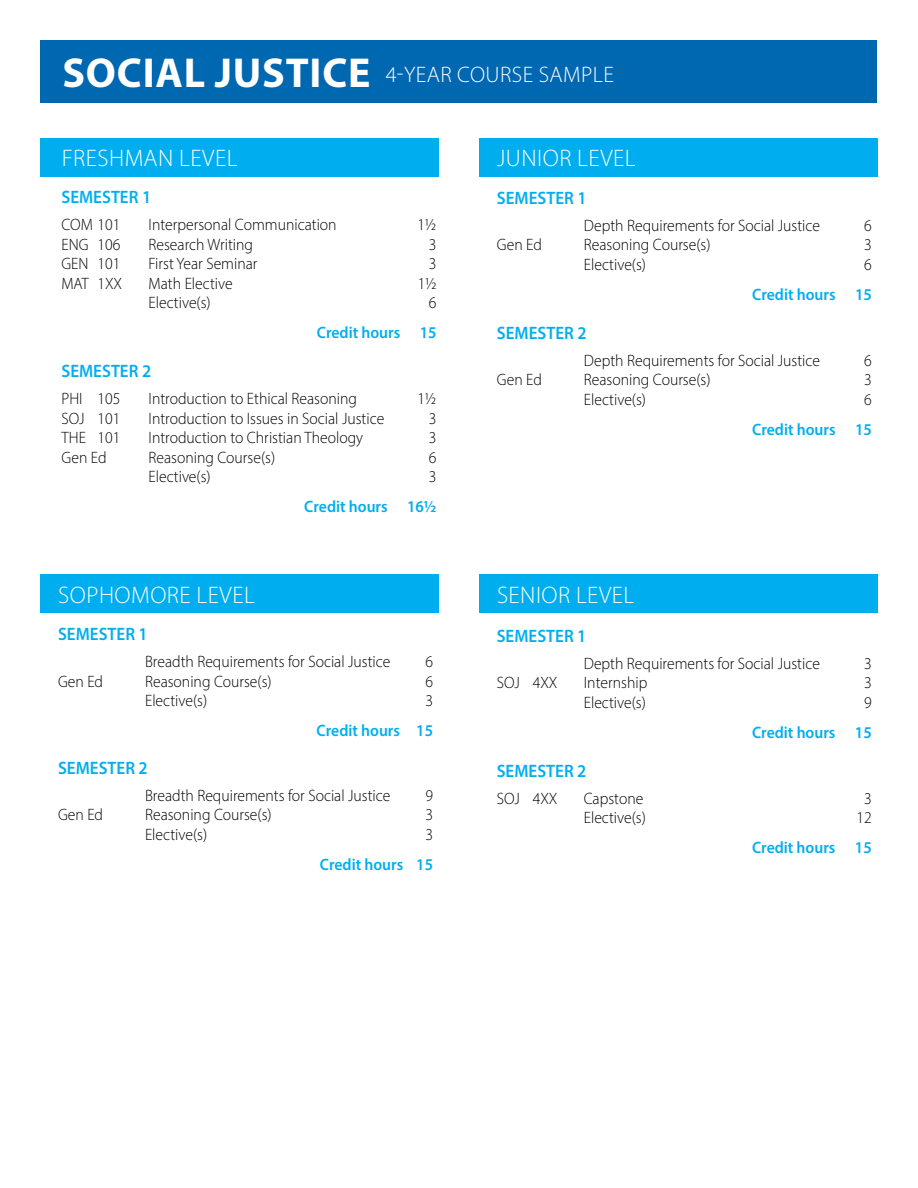
<style>
.page{position:relative;width:918px;height:1188px;background:#fff}
.page>*{position:absolute;margin:0;border:0;box-sizing:border-box;transform-origin:0 0}
.t1{font:300 24px "Myriad Pro";letter-spacing:.02em;color:#fff}
.t2{font:300 22.5px "Myriad Pro";letter-spacing:.02em;color:#fff}
.t3{font:600 18px "Myriad Pro";color:#00aeef;scale:.95 1}
.t4{font:300 16.5px "Myriad Pro";color:#000;scale:.95 1}
.t5{font:600 16.5px "Myriad Pro";color:#00aeef;scale:.95 1}
.s1{font-weight:700;font-size:42px}
</style>
<div class="page">
<div style="left:479px;top:138px;width:399px;height:39px;background:#00aeef"></div>
<div style="left:40px;top:138px;width:399px;height:39px;background:#00aeef"></div>
<div style="left:40px;top:40px;width:838px;height:63px;background:#0067b1"></div>
<div style="left:40px;top:575px;width:399px;height:38px;background:#00aeef"></div>
<div style="left:479px;top:575px;width:398px;height:38px;background:#00aeef"></div>
<h2 class="t2" style="left:62px;top:60px;width:553px"><span class="s1">SOCIAL JUSTICE</span> 4-YEAR COURSE SAMPLE</h2>
<h1 class="t1" style="left:62px;top:143px;width:177px">FRESHMAN LEVEL</h1>
<p class="t3" style="left:62px;top:186px;width:96px">SEMESTER 1</p>
<p class="t4" style="left:62px;top:215px;width:64px">COM 101</p>
<p class="t4" style="left:149px;top:215px;width:200px">Interpersonal Communication</p>
<p class="t4" style="left:418px;top:215px;width:21px">1½</p>
<p class="t4" style="left:62px;top:234px;width:64px">ENG 106</p>
<p class="t4" style="left:149px;top:234px;width:112px">Research Writing</p>
<p class="t4" style="left:429px;top:234px;width:10px">3</p>
<p class="t4" style="left:62px;top:254px;width:64px">GEN 101</p>
<p class="t4" style="left:149px;top:254px;width:116px">First Year Seminar</p>
<p class="t4" style="left:429px;top:254px;width:10px">3</p>
<p class="t4" style="left:62px;top:273px;width:65px">MAT 1XX</p>
<p class="t4" style="left:149px;top:273px;width:90px">Math Elective</p>
<p class="t4" style="left:418px;top:273px;width:21px">1½</p>
<p class="t4" style="left:149px;top:293px;width:67px">Elective(s)</p>
<p class="t4" style="left:429px;top:293px;width:10px">6</p>
<p class="t5" style="left:317px;top:322px;width:127px">Credit hours 15</p>
<p class="t3" style="left:62px;top:360px;width:96px">SEMESTER 2</p>
<p class="t4" style="left:62px;top:389px;width:64px">PHI 105</p>
<p class="t4" style="left:149px;top:389px;width:221px">Introduction to Ethical Reasoning</p>
<p class="t4" style="left:418px;top:389px;width:21px">1½</p>
<p class="t4" style="left:62px;top:408px;width:64px">SOJ 101</p>
<p class="t4" style="left:149px;top:408px;width:250px">Introduction to Issues in Social Justice</p>
<p class="t4" style="left:429px;top:408px;width:10px">3</p>
<p class="t4" style="left:62px;top:428px;width:64px">THE 101</p>
<p class="t4" style="left:149px;top:428px;width:227px">Introduction to Christian Theology</p>
<p class="t4" style="left:429px;top:428px;width:10px">3</p>
<p class="t4" style="left:62px;top:447px;width:49px">Gen Ed</p>
<p class="t4" style="left:149px;top:447px;width:135px">Reasoning Course(s)</p>
<p class="t4" style="left:429px;top:447px;width:10px">6</p>
<p class="t4" style="left:149px;top:467px;width:67px">Elective(s)</p>
<p class="t4" style="left:429px;top:467px;width:10px">3</p>
<p class="t5" style="left:304px;top:496px;width:141px">Credit hours 16½</p>
<h1 class="t1" style="left:58px;top:580px;width:198px">SOPHOMORE LEVEL</h1>
<p class="t3" style="left:58px;top:623px;width:96px">SEMESTER 1</p>
<p class="t4" style="left:145px;top:652px;width:260px">Breadth Requirements for Social Justice</p>
<p class="t4" style="left:425px;top:652px;width:10px">6</p>
<p class="t4" style="left:58px;top:671px;width:49px">Gen Ed</p>
<p class="t4" style="left:145px;top:671px;width:135px">Reasoning Course(s)</p>
<p class="t4" style="left:425px;top:671px;width:10px">6</p>
<p class="t4" style="left:145px;top:691px;width:67px">Elective(s)</p>
<p class="t4" style="left:425px;top:691px;width:10px">3</p>
<p class="t5" style="left:317px;top:720px;width:124px">Credit hours 15</p>
<p class="t3" style="left:58px;top:756px;width:96px">SEMESTER 2</p>
<p class="t4" style="left:145px;top:785px;width:260px">Breadth Requirements for Social Justice</p>
<p class="t4" style="left:425px;top:785px;width:10px">9</p>
<p class="t4" style="left:58px;top:805px;width:49px">Gen Ed</p>
<p class="t4" style="left:145px;top:805px;width:135px">Reasoning Course(s)</p>
<p class="t4" style="left:425px;top:805px;width:10px">3</p>
<p class="t4" style="left:145px;top:824px;width:67px">Elective(s)</p>
<p class="t4" style="left:425px;top:824px;width:10px">3</p>
<p class="t5" style="left:320px;top:854px;width:121px">Credit hours 15</p>
<h1 class="t1" style="left:497px;top:144px;width:140px">JUNIOR LEVEL</h1>
<p class="t3" style="left:497px;top:186px;width:96px">SEMESTER 1</p>
<p class="t4" style="left:584px;top:215px;width:250px">Depth Requirements for Social Justice</p>
<p class="t4" style="left:864px;top:215px;width:10px">6</p>
<p class="t4" style="left:497px;top:235px;width:49px">Gen Ed</p>
<p class="t4" style="left:584px;top:235px;width:135px">Reasoning Course(s)</p>
<p class="t4" style="left:864px;top:235px;width:10px">3</p>
<p class="t4" style="left:584px;top:254px;width:67px">Elective(s)</p>
<p class="t4" style="left:864px;top:254px;width:10px">6</p>
<p class="t5" style="left:752px;top:283px;width:127px">Credit hours 15</p>
<p class="t3" style="left:497px;top:321px;width:96px">SEMESTER 2</p>
<p class="t4" style="left:584px;top:350px;width:250px">Depth Requirements for Social Justice</p>
<p class="t4" style="left:864px;top:350px;width:10px">6</p>
<p class="t4" style="left:497px;top:370px;width:49px">Gen Ed</p>
<p class="t4" style="left:584px;top:370px;width:135px">Reasoning Course(s)</p>
<p class="t4" style="left:864px;top:370px;width:10px">3</p>
<p class="t4" style="left:584px;top:389px;width:67px">Elective(s)</p>
<p class="t4" style="left:864px;top:389px;width:10px">6</p>
<p class="t5" style="left:752px;top:418px;width:127px">Credit hours 15</p>
<h1 class="t1" style="left:497px;top:580px;width:139px">SENIOR LEVEL</h1>
<p class="t3" style="left:497px;top:624px;width:96px">SEMESTER 1</p>
<p class="t4" style="left:584px;top:653px;width:250px">Depth Requirements for Social Justice</p>
<p class="t4" style="left:864px;top:653px;width:10px">3</p>
<p class="t4" style="left:497px;top:673px;width:65px">SOJ 4XX</p>
<p class="t4" style="left:584px;top:673px;width:68px">Internship</p>
<p class="t4" style="left:864px;top:673px;width:10px">3</p>
<p class="t4" style="left:584px;top:692px;width:67px">Elective(s)</p>
<p class="t4" style="left:864px;top:692px;width:10px">9</p>
<p class="t5" style="left:752px;top:721px;width:127px">Credit hours 15</p>
<p class="t3" style="left:497px;top:759px;width:96px">SEMESTER 2</p>
<p class="t4" style="left:497px;top:788px;width:65px">SOJ 4XX</p>
<p class="t4" style="left:584px;top:788px;width:64px">Capstone</p>
<p class="t4" style="left:864px;top:788px;width:10px">3</p>
<p class="t4" style="left:584px;top:808px;width:67px">Elective(s)</p>
<p class="t4" style="left:856px;top:808px;width:18px">12</p>
<p class="t5" style="left:752px;top:837px;width:127px">Credit hours 15</p>
</div>
